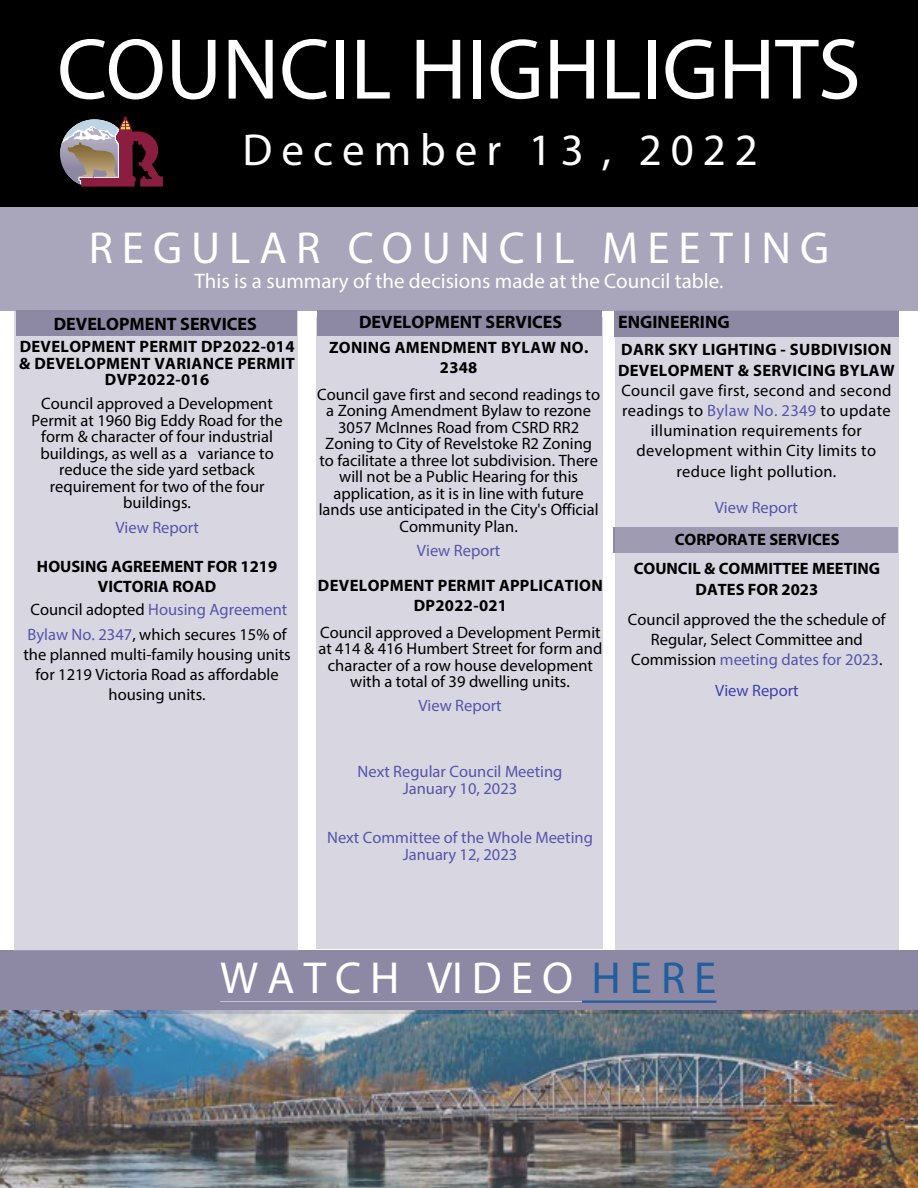
<style>
.page{position:relative;width:918px;height:1188px;background:#fff}
.page>*{position:absolute;margin:0;border:0;box-sizing:border-box;transform-origin:0 0}
.t1{font:87px "Myriad Pro";color:#fff}
.t2{font:45px "Myriad Pro";letter-spacing:.2em;color:#fff}
.t3{font:21px "Myriad Pro";color:#fff}
.t4{font:700 18px "Myriad Pro";color:#000}
.t5{font:16.5px/16.5px "Myriad Pro";color:#000;text-align:center}
.t6{font:700 16.5px/16.5px "Myriad Pro";letter-spacing:.02em;color:#000;text-align:center}
.t7{font:16.5px/20.2px "Myriad Pro";letter-spacing:.02em;color:#000;text-align:center}
.t8{font:16.5px/16.5px "Myriad Pro";color:#55a;text-align:center}
.t9{font:700 16.5px/20.5px "Myriad Pro";color:#000;text-align:center}
.t10{font:16.5px "Myriad Pro";color:#4040aa}
.s1{color:#55a}
.s2{color:#215e9e}
</style>
<div class="page">
<div style="left:615px;top:310px;width:284px;height:641px;background:#d8d7e1"></div>
<div style="left:0;top:0;width:918px;height:206px;background:#000"></div>
<div style="left:0;top:207px;width:918px;height:103px;background:#a9a5ba"></div>
<svg style="left:60px;top:116px;width:103px;height:71px"></svg>
<div style="left:0;top:951px;width:918px;height:63px;background:#8d88a3"></div>
<img style="left:0;top:1011px;width:918px;height:177px">
<div style="left:15px;top:310px;width:283px;height:641px;background:#d8d7e1"></div>
<div style="left:316px;top:317px;width:287px;height:631px;background:#d8d7e1"></div>
<div style="left:16px;top:311px;width:281px;height:25px;background:#8d88a3"></div>
<hr style="left:582px;top:1000px;width:134px;height:3px;background:#215e9e">
<hr style="left:220px;top:1001px;width:362px;height:1px;background:#fff">
<div style="left:317px;top:310px;width:285px;height:26px;background:#8d88a3"></div>
<div style="left:614px;top:311px;width:285px;height:25px;background:#8d88a3"></div>
<h1 class="t1" style="left:57px;top:16px;width:805px">COUNCIL HIGHLIGHTS</h1>
<h2 class="t2" style="left:243px;top:122px;width:517px">December 13 , 2022</h2>
<h2 class="t2" style="left:89px;top:220px;width:742px">REGULAR COUNCIL MEETING</h2>
<p class="t3" style="left:195px;top:268px;width:530px">This is a summary of the decisions made at the Council table.</p>
<p class="t4" style="left:54px;top:312px;width:205px">DEVELOPMENT SERVICES</p>
<p class="t6" style="left:19px;top:338px;width:277px">DEVELOPMENT PERMIT DP2022-014 &amp; DEVELOPMENT VARIANCE PERMIT<br>DVP2022-016</p>
<p class="t5" style="left:32px;top:395px;width:253px">Council approved a Development<br>Permit at 1960 Big Eddy Road for the form &amp; character of four industrial buildings, as well as a variance to reduce the side yard setback requirement for two of the four buildings.</p>
<p class="t8" style="left:115px;top:519px;width:85px">View Report</p>
<p class="t9" style="left:37px;top:556px;width:242px;line-height:19.8px">HOUSING AGREEMENT FOR 1219<br>VICTORIA ROAD</p>
<p class="t5" style="left:27px;top:596px;width:261px;line-height:25px;text-align:left">Council adopted <span class="s1">Housing Agreement<br>Bylaw No. 2347</span>, which secures 15% of</p>
<p class="t5" style="left:23px;top:644px;width:269px;line-height:20.1px">the planned multi-family housing units for 1219 Victoria Road as affordable housing units.</p>
<p class="t4" style="left:359px;top:310px;width:205px">DEVELOPMENT SERVICES</p>
<p class="t4" style="left:618px;top:311px;width:113px">ENGINEERING</p>
<p class="t6" style="left:329px;top:336px;width:261px;line-height:20.1px">ZONING AMENDMENT BYLAW NO.<br>2348</p>
<p class="t5" style="left:317px;top:386px;width:284px">Council gave first and second readings to a Zoning Amendment Bylaw to rezone 3057 McInnes Road from CSRD RR2<br>Zoning to City of Revelstoke R2 Zoning to facilitate a three lot subdivision. There will not be a Public Hearing for this application, as it is in line with future lands use anticipated in the City's Official Community Plan.</p>
<p class="t8" style="left:417px;top:542px;width:85px">View Report</p>
<p class="t6" style="left:318px;top:575px;width:286px;line-height:19.8px">DEVELOPMENT PERMIT APPLICATION<br>DP2022-021</p>
<p class="t5" style="left:318px;top:624px;width:285px">Council approved a Development Permit at 414 &amp; 416 Humbert Street for form and character of a row house development with a total of 39 dwelling units.</p>
<p class="t8" style="left:418px;top:697px;width:85px">View Report</p>
<p class="t6" style="left:618px;top:339px;width:278px;line-height:20.2px;text-align:left">DARK SKY LIGHTING - SUBDIVISION<br>DEVELOPMENT &amp; SERVICING BYLAW</p>
<p class="t7" style="left:621px;top:380px;width:272px">Council gave first, second and second readings to <span class="s1">Bylaw No. 2349</span> to update illumination requirements for development within City limits to reduce light pollution.</p>
<p class="t8" style="left:715px;top:499px;width:85px">View Report</p>
<p class="t9" style="left:675px;top:528px;width:166px">CORPORATE SERVICES</p>
<p class="t9" style="left:634px;top:558px;width:248px">COUNCIL &amp; COMMITTEE MEETING<br>DATES FOR 2023</p>
<p class="t5" style="left:628px;top:609px;width:259px;line-height:20px">Council approved the the schedule of<br>Regular, Select Committee and<br>Commission <span class="s1">meeting dates for 2023</span>.</p>
<p class="t10" style="left:715px;top:680px;width:85px">View Report</p>
<p class="t8" style="left:358px;top:763px;width:206px">Next Regular Council Meeting<br>January 10, 2023</p>
<p class="t8" style="left:327px;top:829px;width:267px">Next Committee of the Whole Meeting<br>January 12, 2023</p>
<h2 class="t2" style="left:220px;top:950px;width:498px">WATCH VIDEO <span class="s2">HERE</span></h2>
</div>
